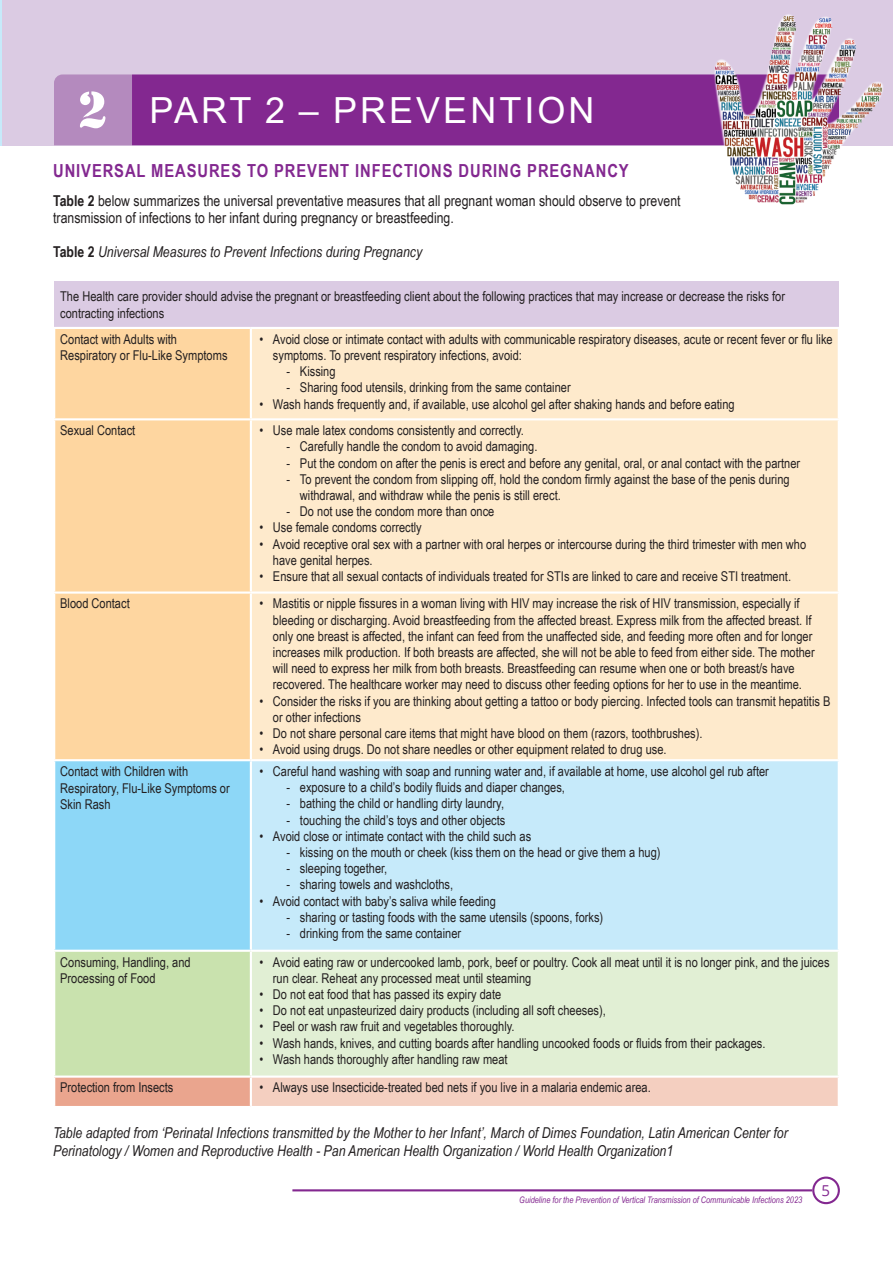
<style>
.page{position:relative;width:893px;height:1263px;background:#fff}
.page>*{position:absolute;margin:0;border:0;box-sizing:border-box;transform-origin:0 0}
.t1{font:54px "Stencil";color:#fff}
.Page_Header{font:36px "Arial";letter-spacing:.085em;color:#fff}
.Text_HEAD{font:700 18px "Arial Narrow";letter-spacing:.05em;color:#832890}
.Normal_text_caption{font:italic 15px/18px "Arial Narrow";color:#231f20}
.Normal_text{font:15px/16.5px "Arial Narrow";color:#231f20}
.t2{font:15px "Open Sans";color:#832890}
.Normal_text-2{font:13.5px/16.2px "Arial Narrow";color:#231f20}
.t3{font:italic 9px "Arial Narrow";color:#832890}
.s1{font-weight:700}
.s2{font-weight:700;font-style:normal}
</style>
<div class="page">
<div style="left:2px;top:0;width:891px;height:145px;background:#dbcbe3"></div>
<hr style="left:292px;top:1189px;width:520px;height:2px;background:#832890">
<div style="left:812px;top:1176px;width:28px;height:28px;border:2px solid #832890;border-radius:50%"></div>
<hr style="left:0;top:0;width:2px;height:145px;background:#c6eafa">
<div style="left:132px;top:74px;width:578px;height:71px;background:#832890"></div>
<div style="left:54px;top:74px;width:78px;height:71px;background:#b48abe"></div>
<img style="left:710px;top:14px;width:176px;height:191px">
<div style="left:54px;top:281px;width:785px;height:47px;background:#dbcbe3"></div>
<div style="left:55px;top:329px;width:195px;height:430px;background:#fed6a0"></div>
<div style="left:252px;top:329px;width:586px;height:430px;background:#feeacc"></div>
<div style="left:54px;top:760px;width:197px;height:191px;background:#8dd7f7"></div>
<div style="left:251px;top:760px;width:588px;height:191px;background:#c6eafa"></div>
<div style="left:54px;top:951px;width:197px;height:125px;background:#c9e2ae"></div>
<div style="left:251px;top:951px;width:588px;height:125px;background:#e1efd4"></div>
<div style="left:54px;top:1076px;width:197px;height:31px;background:#eaa58e"></div>
<div style="left:251px;top:1076px;width:588px;height:31px;background:#f4cfc0"></div>
<hr style="left:53px;top:327px;width:198px;height:2px;background:#fff">
<hr style="left:251px;top:327px;width:589px;height:2px;background:#fff">
<hr style="left:53px;top:418px;width:198px;height:2px;background:#fff">
<hr style="left:251px;top:418px;width:589px;height:2px;background:#fff">
<hr style="left:53px;top:591px;width:198px;height:3px;background:#fff">
<hr style="left:251px;top:591px;width:589px;height:3px;background:#fff">
<hr style="left:53px;top:759px;width:198px;height:2px;background:#fff">
<hr style="left:53px;top:761px;width:2px;height:189px;background:#fff">
<hr style="left:251px;top:759px;width:589px;height:2px;background:#fff">
<hr style="left:250px;top:761px;width:2px;height:189px;background:#fff">
<hr style="left:838px;top:761px;width:2px;height:189px;background:#fff">
<hr style="left:53px;top:950px;width:198px;height:2px;background:#fff">
<hr style="left:53px;top:952px;width:2px;height:123px;background:#fff">
<hr style="left:251px;top:950px;width:589px;height:2px;background:#fff">
<hr style="left:250px;top:952px;width:2px;height:123px;background:#fff">
<hr style="left:838px;top:952px;width:2px;height:123px;background:#fff">
<hr style="left:53px;top:1075px;width:198px;height:3px;background:#fff">
<hr style="left:53px;top:1078px;width:2px;height:28px;background:#fff">
<hr style="left:251px;top:1075px;width:589px;height:3px;background:#fff">
<hr style="left:250px;top:1078px;width:2px;height:28px;background:#fff">
<hr style="left:838px;top:1078px;width:2px;height:28px;background:#fff">
<hr style="left:53px;top:1106px;width:198px;height:2px;background:#fff">
<hr style="left:251px;top:1106px;width:589px;height:2px;background:#fff">
<p class="t1" style="left:77px;top:79px;width:33px">2</p>
<p class="Page_Header" style="left:150px;top:86px;width:446px">PART 2 – PREVENTION</p>
<p class="Text_HEAD" style="left:53px;top:157px;width:577px">UNIVERSAL MEASURES TO PREVENT INFECTIONS DURING PREGNANCY</p>
<p class="Normal_text" style="left:53px;top:192px;width:629px"><span class="s1">Table 2</span> below summarizes the universal preventative measures that all pregnant woman should observe to prevent transmission of infections to her infant during pregnancy or breastfeeding.</p>
<p class="Normal_text_caption" style="left:53px;top:243px;width:370px"><span class="s2">Table 2</span> Universal Measures to Prevent Infections during Pregnancy</p>
<p class="Normal_text-2" style="left:60px;top:288px;width:726px">The Health care provider should advise the pregnant or breastfeeding client about the following practices that may increase or decrease the risks for contracting infections</p>
<p class="Normal_text-2" style="left:60px;top:330px;width:169px">Contact with Adults with<br>Respiratory or Flu-Like Symptoms</p>
<p class="Normal_text-2" style="left:273px;top:330px;width:561px;text-indent:-14px">• Avoid close or intimate contact with adults with communicable respiratory diseases, acute or recent fever or flu like symptoms. To prevent respiratory infections, avoid:</p>
<p class="Normal_text-2" style="left:286px;top:363px;width:51px">- Kissing</p>
<p class="Normal_text-2" style="left:286px;top:379px;width:286px">- Sharing food utensils, drinking from the same container</p>
<p class="Normal_text-2" style="left:259px;top:395px;width:477px">• Wash hands frequently and, if available, use alcohol gel after shaking hands and before eating</p>
<p class="Normal_text-2" style="left:60px;top:422px;width:77px">Sexual Contact</p>
<p class="Normal_text-2" style="left:259px;top:422px;width:266px">• Use male latex condoms consistently and correctly.</p>
<p class="Normal_text-2" style="left:286px;top:438px;width:253px">- Carefully handle the condom to avoid damaging.</p>
<p class="Normal_text-2" style="left:286px;top:454px;width:515px">- Put the condom on after the penis is erect and before any genital, oral, or anal contact with the partner</p>
<p class="Normal_text-2" style="left:300px;top:470px;width:491px;text-indent:-14px">- To prevent the condom from slipping off, hold the condom firmly against the base of the penis during withdrawal, and withdraw while the penis is still erect.</p>
<p class="Normal_text-2" style="left:286px;top:503px;width:209px">- Do not use the condom more than once</p>
<p class="Normal_text-2" style="left:259px;top:519px;width:164px">• Use female condoms correctly</p>
<p class="Normal_text-2" style="left:273px;top:535px;width:535px;text-indent:-14px">• Avoid receptive oral sex with a partner with oral herpes or intercourse during the third trimester with men who have genital herpes.</p>
<p class="Normal_text-2" style="left:259px;top:568px;width:533px">• Ensure that all sexual contacts of individuals treated for STIs are linked to care and receive STI treatment.</p>
<p class="Normal_text-2" style="left:60px;top:595px;width:71px">Blood Contact</p>
<p class="Normal_text-2" style="left:273px;top:595px;width:543px;text-indent:-14px">• Mastitis or nipple fissures in a woman living with HIV may increase the risk of HIV transmission, especially if bleeding or discharging. Avoid breastfeeding from the affected breast. Express milk from the affected breast. If only one breast is affected, the infant can feed from the unaffected side, and feeding more often and for longer increases milk production. If both breasts are affected, she will not be able to feed from either side. The mother will need to express her milk from both breasts. Breastfeeding can resume when one or both breast/s have recovered. The healthcare worker may need to discuss other feeding options for her to use in the meantime.</p>
<p class="Normal_text-2" style="left:273px;top:692px;width:559px;text-indent:-14px">• Consider the risks if you are thinking about getting a tattoo or body piercing. Infected tools can transmit hepatitis B or other infections</p>
<p class="Normal_text-2" style="left:259px;top:725px;width:445px">• Do not share personal care items that might have blood on them (razors, toothbrushes).</p>
<p class="Normal_text-2" style="left:259px;top:741px;width:409px">• Avoid using drugs. Do not share needles or other equipment related to drug use.</p>
<p class="Normal_text-2" style="left:60px;top:762px;width:171px">Contact with Children with<br>Respiratory, Flu-Like Symptoms or<br>Skin Rash</p>
<p class="Normal_text-2" style="left:259px;top:763px;width:511px">• Careful hand washing with soap and running water and, if available at home, use alcohol gel rub after</p>
<p class="Normal_text-2" style="left:286px;top:779px;width:280px">- exposure to a child’s bodily fluids and diaper changes,</p>
<p class="Normal_text-2" style="left:286px;top:795px;width:219px">- bathing the child or handling dirty laundry,</p>
<p class="Normal_text-2" style="left:286px;top:811px;width:220px">- touching the child’s toys and other objects</p>
<p class="Normal_text-2" style="left:259px;top:827px;width:273px">• Avoid close or intimate contact with the child such as</p>
<p class="Normal_text-2" style="left:286px;top:844px;width:376px">- kissing on the mouth or cheek (kiss them on the head or give them a hug)</p>
<p class="Normal_text-2" style="left:286px;top:860px;width:102px">- sleeping together,</p>
<p class="Normal_text-2" style="left:286px;top:876px;width:168px">- sharing towels and washcloths,</p>
<p class="Normal_text-2" style="left:259px;top:892px;width:238px">• Avoid contact with baby’s saliva while feeding</p>
<p class="Normal_text-2" style="left:286px;top:908px;width:318px">- sharing or tasting foods with the same utensils (spoons, forks)</p>
<p class="Normal_text-2" style="left:286px;top:925px;width:176px">- drinking from the same container</p>
<p class="Normal_text-2" style="left:60px;top:953px;width:132px">Consuming, Handling, and<br>Processing of Food</p>
<p class="Normal_text-2" style="left:273px;top:953px;width:558px;text-indent:-14px">• Avoid eating raw or undercooked lamb, pork, beef or poultry. Cook all meat until it is no longer pink, and the juices run clear. Reheat any processed meat until steaming</p>
<p class="Normal_text-2" style="left:259px;top:985px;width:243px">• Do not eat food that has passed its expiry date</p>
<p class="Normal_text-2" style="left:259px;top:1002px;width:348px">• Do not eat unpasteurized dairy products (including all soft cheeses),</p>
<p class="Normal_text-2" style="left:259px;top:1018px;width:257px">• Peel or wash raw fruit and vegetables thoroughly.</p>
<p class="Normal_text-2" style="left:259px;top:1034px;width:508px">• Wash hands, knives, and cutting boards after handling uncooked foods or fluids from their packages.</p>
<p class="Normal_text-2" style="left:259px;top:1050px;width:250px">• Wash hands thoroughly after handling raw meat</p>
<p class="Normal_text-2" style="left:60px;top:1079px;width:115px">Protection from Insects</p>
<p class="Normal_text-2" style="left:259px;top:1079px;width:393px">• Always use Insecticide-treated bed nets if you live in a malaria endemic area.</p>
<p class="Normal_text_caption" style="left:53px;top:1123px;width:736px">Table adapted from ‘Perinatal Infections transmitted by the Mother to her Infant’, March of Dimes Foundation, Latin American Center for<br>Perinatology / Women and Reproductive Health - Pan American Health Organization / World Health Organization1</p>
<p class="t3" style="left:519px;top:1193px;width:284px">Guideline for the Prevention of Vertical Transmission of Communicable Infections 2023</p>
<p class="t2" style="left:821px;top:1180px;width:10px">5</p>
</div>
